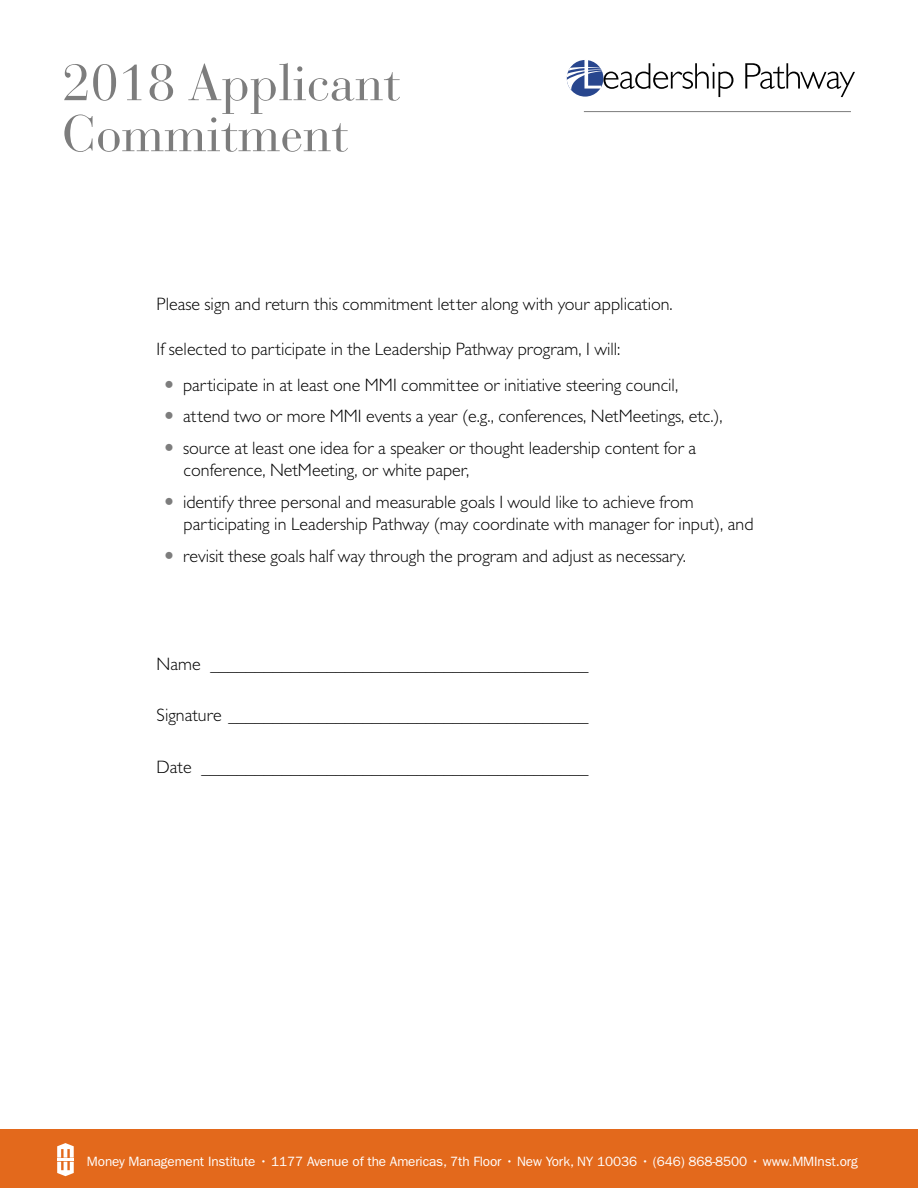
<style>
.page{position:relative;width:918px;height:1188px;background:#fff}
.page>*{position:absolute;margin:0;border:0;box-sizing:border-box;transform-origin:0 0}
.t1{font:51px/51px "Bauer Bodoni Std";color:#7d7d7d}
.t2{font:18px/31.5px "Classical Sans Light DTC";color:#000}
.t3{font:13.5px "ITC Franklin Gothic Std";letter-spacing:-.01em;color:#fff}
</style>
<div class="page">
<div style="left:0;top:1130px;width:918px;height:58px;background:#e3691c"></div>
<svg style="left:57px;top:1143px;width:17px;height:33px"></svg>
<hr style="left:57px;top:1158px;width:17px;height:3px;background:#fff">
<svg style="left:567px;top:60px;width:166px;height:37px"></svg>
<svg style="left:745px;top:63px;width:110px;height:34px"></svg>
<h1 class="t1" style="left:62px;top:58px;width:340px">2018 Applicant<br>Commitment</h1>
<p class="t2" style="left:157px;top:288px;width:518px">Please sign and return this commitment letter along with your application.</p>
<p class="t2" style="left:183px;top:331px;width:497px;line-height:36px;text-indent:-26px">If selected to participate in the Leadership Pathway program, I will: participate in at least one MMI committee or initiative steering council,</p>
<p class="t2" style="left:183px;top:401px;width:541px">attend two or more MMI events a year (e.g., conferences, NetMeetings, etc.), source at least one idea for a speaker or thought leadership content for a</p>
<p class="t2" style="left:183px;top:455px;width:512px">conference, NetMeeting, or white paper,<br>identify three personal and measurable goals I would like to achieve from</p>
<p class="t2" style="left:183px;top:509px;width:572px">participating in Leadership Pathway (may coordinate with manager for input), and revisit these goals half way through the program and adjust as necessary.</p>
<p class="t2" style="left:157px;top:648px;width:433px">Name __________________________________________</p>
<p class="t2" style="left:157px;top:700px;width:433px">Signature ________________________________________</p>
<p class="t2" style="left:157px;top:752px;width:433px">Date ___________________________________________</p>
<p class="t3" style="left:87px;top:1154px;width:772px">Money Management Institute • 1177 Avenue of the Americas, 7th Floor • New York, NY 10036 • (646) 868-8500 • www.MMInst.org</p>
</div>
